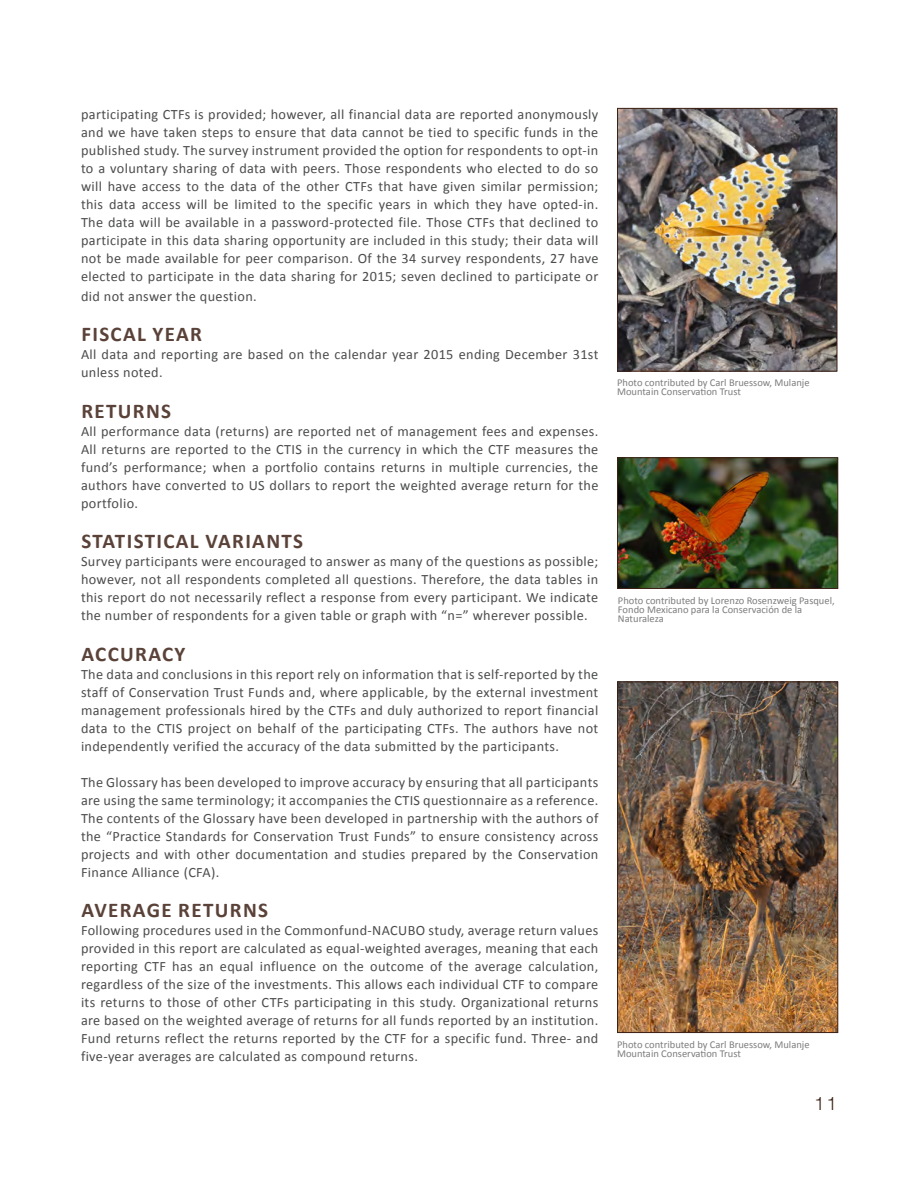
<style>
.page{position:relative;width:918px;height:1188px;background:#fff}
.page>*{position:absolute;margin:0;border:0;box-sizing:border-box;transform-origin:0 0}
.t1{font:700 21px "Calibri";letter-spacing:.065em;color:#5a4239}
.t2{font:300 18.45px "Helvetica Neue";color:#3d2116}
.t3{font:14.25px/18px "Calibri";letter-spacing:.025em;color:#4b4c4d;text-align:justify}
.t4{font:10.5px/9px "Calibri";color:#7e7d7d}
</style>
<div class="page">
<img style="left:619px;top:110px;width:216px;height:260px">
<div style="left:617px;top:108px;width:220px;height:264px;border:1px solid #3d2116"></div>
<img style="left:619px;top:684px;width:217px;height:347px">
<div style="left:617px;top:682px;width:221px;height:351px;border:1px solid #3d2116"></div>
<img style="left:619px;top:459px;width:217px;height:128px">
<div style="left:617px;top:457px;width:221px;height:132px;border:1px solid #3d2116"></div>
<p class="t3" style="left:81px;top:105px;width:519px">participating CTFs is provided; however, all financial data are reported anonymously and we have taken steps to ensure that data cannot be tied to specific funds in the published study. The survey instrument provided the option for respondents to opt-in to a voluntary sharing of data with peers. Those respondents who elected to do so will have access to the data of the other CTFs that have given similar permission; this data access will be limited to the specific years in which they have opted-in.<br>The data will be available in a password-protected file. Those CTFs that declined to participate in this data sharing opportunity are included in this study; their data will not be made available for peer comparison. Of the 34 survey respondents, 27 have elected to participate in the data sharing for 2015; seven declined to participate or</p>
<p class="t3" style="left:81px;top:287px;width:177px">did not answer the question.</p>
<p class="t1" style="left:81px;top:321px;width:122px">FISCAL YEAR</p>
<p class="t3" style="left:81px;top:346px;width:519px">All data and reporting are based on the calendar year 2015 ending December 31st unless noted.</p>
<p class="t1" style="left:81px;top:398px;width:91px">RETURNS</p>
<p class="t3" style="left:81px;top:422px;width:519px">All performance data (returns) are reported net of management fees and expenses.<br>All returns are reported to the CTIS in the currency in which the CTF measures the fund’s performance; when a portfolio contains returns in multiple currencies, the authors have converted to US dollars to report the weighted average return for the portfolio.</p>
<p class="t1" style="left:81px;top:528px;width:223px">STATISTICAL VARIANTS</p>
<p class="t3" style="left:81px;top:553px;width:519px">Survey participants were encouraged to answer as many of the questions as possible; however, not all respondents completed all questions. Therefore, the data tables in this report do not necessarily reflect a response from every participant. We indicate the number of respondents for a given table or graph with “n=” wherever possible.</p>
<p class="t1" style="left:81px;top:641px;width:106px">ACCURACY</p>
<p class="t3" style="left:81px;top:665px;width:519px">The data and conclusions in this report rely on information that is self-reported by the staff of Conservation Trust Funds and, where applicable, by the external investment management professionals hired by the CTFs and duly authorized to report financial data to the CTIS project on behalf of the participating CTFs. The authors have not independently verified the accuracy of the data submitted by the participants.</p>
<p class="t3" style="left:81px;top:773px;width:519px">The Glossary has been developed to improve accuracy by ensuring that all participants are using the same terminology; it accompanies the CTIS questionnaire as a reference.<br>The contents of the Glossary have been developed in partnership with the authors of the “Practice Standards for Conservation Trust Funds” to ensure consistency across projects and with other documentation and studies prepared by the Conservation Finance Alliance (CFA).</p>
<p class="t1" style="left:81px;top:897px;width:188px">AVERAGE RETURNS</p>
<p class="t3" style="left:81px;top:922px;width:519px">Following procedures used in the Commonfund-NACUBO study, average return values provided in this report are calculated as equal-weighted averages, meaning that each reporting CTF has an equal influence on the outcome of the average calculation, regardless of the size of the investments. This allows each individual CTF to compare its returns to those of other CTFs participating in this study. Organizational returns are based on the weighted average of returns for all funds reported by an institution.<br>Fund returns reflect the returns reported by the CTF for a specific fund. Three- and five-year averages are calculated as compound returns.</p>
<p class="t4" style="left:617px;top:378px;width:194px">Photo contributed by Carl Bruessow, Mulanje<br>Mountain Conservation Trust</p>
<p class="t4" style="left:618px;top:596px;width:218px">Photo contributed by Lorenzo Rosenzweig Pasquel,<br>Fondo Mexicano para la Conservación de la</p>
<p class="t4" style="left:618px;top:614px;width:47px">Naturaleza</p>
<p class="t4" style="left:617px;top:1040px;width:194px">Photo contributed by Carl Bruessow, Mulanje<br>Mountain Conservation Trust</p>
<p class="t2" style="left:815px;top:1089px;width:24px">11</p>
</div>
